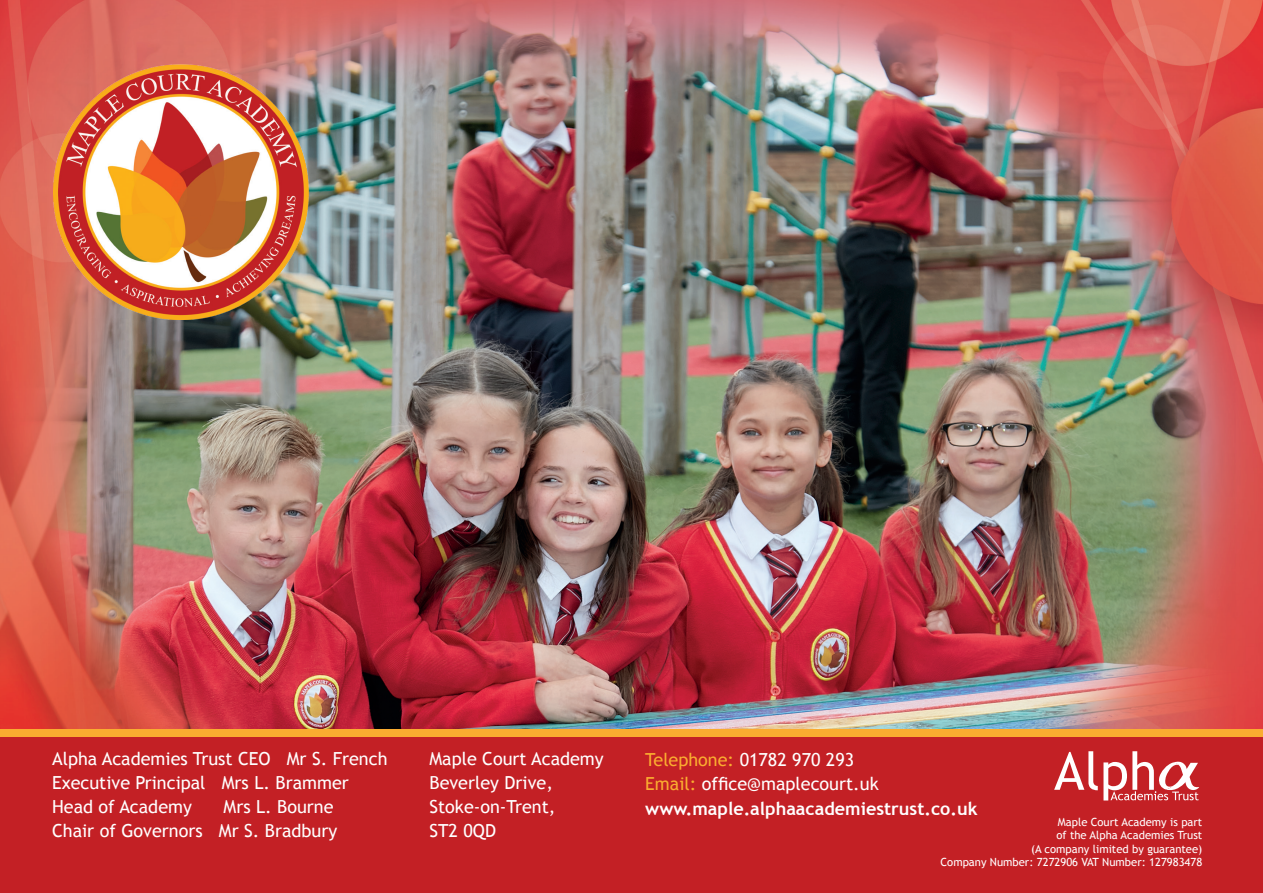
<style>
.page{position:relative;width:1263px;height:893px;background:#fff}
.page>*{position:absolute;margin:0;border:0;box-sizing:border-box;transform-origin:0 0}
.t1{font:18px "Trebuchet MS";color:#fff}
.t2{font:700 18px "Trebuchet MS";color:#fff}
.t3{font:11.25px "Trebuchet MS";color:#fff}
.s1{color:#faac30}
</style>
<div class="page">
<img style="left:0;top:0;width:1263px;height:729px">
<div style="left:0;top:733px;width:1263px;height:160px;background:#c32025"></div>
<svg style="left:1054px;top:751px;width:145px;height:49px"></svg>
<div style="left:0;top:729px;width:1263px;height:8px;background:#faac30"></div>
<img style="left:54px;top:49px;width:261px;height:271px">
<p class="t1" style="left:52px;top:748px;width:337px">Alpha Academies Trust CEO Mr S. French</p>
<p class="t1" style="left:52px;top:772px;width:298px">Executive Principal Mrs L. Brammer</p>
<p class="t1" style="left:52px;top:796px;width:141px">Head of Academy</p>
<p class="t1" style="left:224px;top:796px;width:111px">Mrs L. Bourne</p>
<p class="t1" style="left:52px;top:820px;width:287px">Chair of Governors Mr S. Bradbury</p>
<p class="t1" style="left:429px;top:748px;width:176px">Maple Court Academy</p>
<p class="t1" style="left:429px;top:772px;width:125px">Beverley Drive,</p>
<p class="t1" style="left:429px;top:796px;width:127px">Stoke-on-Trent,</p>
<p class="t1" style="left:429px;top:820px;width:68px">ST2 0QD</p>
<p class="t1" style="left:645px;top:749px;width:210px"><span class="s1">Telephone:</span> 01782 970 293</p>
<p class="t1" style="left:645px;top:773px;width:235px"><span class="s1">Email:</span> office@maplecourt.uk</p>
<p class="t2" style="left:645px;top:798px;width:334px">www.maple.alphaacademiestrust.co.uk</p>
<p class="t3" style="left:1058px;top:815px;width:146px">Maple Court Academy is part</p>
<p class="t3" style="left:1056px;top:829px;width:147px">of the Alpha Academies Trust</p>
<p class="t3" style="left:1031px;top:842px;width:173px">(A company limited by guarantee)</p>
<p class="t3" style="left:940px;top:856px;width:263px">Company Number: 7272906 VAT Number: 127983478</p>
</div>
